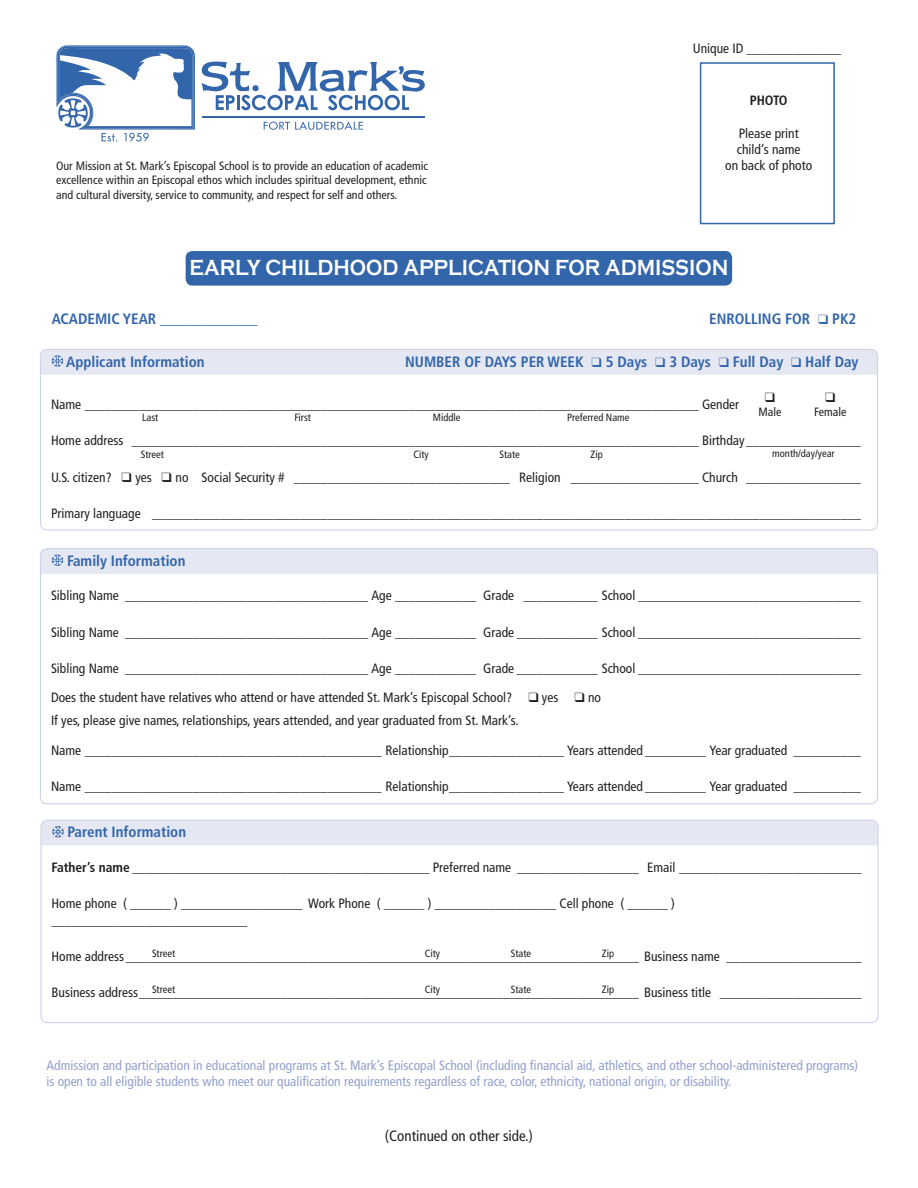
<style>
.page{position:relative;width:918px;height:1188px;background:#fff}
.page>*{position:absolute;margin:0;border:0;box-sizing:border-box;transform-origin:0 0}
.t1{font:700 22.5px "Copperplate Gothic";color:#fff;scale:.85 1}
.t2{font:700 condensed 15px "Frutiger";color:#3265aa}
.t3{font:condensed 15px "Frutiger";color:#231f20}
.t4{font:condensed 13.5px/16.2px "Frutiger";color:#231f20}
.t5{font:condensed 13.5px/16.2px "Frutiger";color:#92a1ce}
.t6{font:700 condensed 13.5px "Frutiger";letter-spacing:-.02em;color:#231f20}
.t7{font:condensed 12px/14.4px "Frutiger";color:#231f20}
.t8{font:condensed 10.5px "Frutiger";color:#231f20}
.s1{font-weight:700}
</style>
<div class="page">
<div style="left:186px;top:251px;width:546px;height:35px;background:#3265aa;border-radius:7px"></div>
<svg style="left:202px;top:61px;width:223px;height:49px"></svg>
<svg style="left:264px;top:121px;width:99px;height:9px"></svg>
<svg style="left:56px;top:45px;width:139px;height:97px"></svg>
<hr style="left:203px;top:116px;width:222px;height:1px;background:#3265aa">
<div style="left:700px;top:62px;width:135px;height:162px;border:2px solid #3265aa"></div>
<div style="left:40px;top:349px;width:837px;height:26px;background:#e5e8f3"></div>
<div style="left:41px;top:549px;width:836px;height:25px;background:#e5e8f3"></div>
<div style="left:40px;top:349px;width:838px;height:182px;border:1px solid #ced3e8;border-radius:7px"></div>
<div style="left:40px;top:548px;width:838px;height:256px;border:1px solid #ced3e8;border-radius:7px"></div>
<div style="left:42px;top:821px;width:836px;height:25px;background:#e5e8f3"></div>
<div style="left:40px;top:820px;width:839px;height:203px;border:1px solid #ced3e8;border-radius:7px"></div>
<p class="t4" style="left:693px;top:40px;width:150px">Unique ID ______________</p>
<p class="t6" style="left:750px;top:92px;width:40px">PHOTO</p>
<p class="t4" style="left:737px;top:125px;width:65px">Please print child’s name</p>
<p class="t7" style="left:56px;top:159px;width:373px">Our Mission at St. Mark’s Episcopal School is to provide an education of academic</p>
<p class="t4" style="left:725px;top:157px;width:88px">on back of photo</p>
<p class="t7" style="left:56px;top:173px;width:372px">excellence within an Episcopal ethos which includes spiritual development, ethnic and cultural diversity, service to community, and respect for self and others.</p>
<p class="t1" style="left:190px;top:255px;width:635px">EARLY CHILDHOOD APPLICATION FOR ADMISSION</p>
<p class="t2" style="left:52px;top:310px;width:207px">ACADEMIC YEAR _____________</p>
<p class="t2" style="left:709px;top:310px;width:149px">ENROLLING FOR ❑ PK2</p>
<p class="t2" style="left:66px;top:352px;width:140px">Applicant Information</p>
<p class="t2" style="left:405px;top:352px;width:455px">NUMBER OF DAYS PER WEEK ❑ 5 Days ❑ 3 Days ❑ Full Day ❑ Half Day</p>
<p class="t4" style="left:51px;top:396px;width:690px">Name ___________________________________________________________________________________________ Gender</p>
<p class="t4" style="left:51px;top:433px;width:812px">Home address ____________________________________________________________________________________ Birthday_________________</p>
<p class="t4" style="left:51px;top:469px;width:812px">U.S. citizen? ❑ yes ❑ no Social Security # ________________________________ Religion ___________________ Church _________________</p>
<p class="t4" style="left:51px;top:506px;width:811px">Primary language _________________________________________________________________________________________________________</p>
<p class="t7" style="left:758px;top:404px;width:24px">Male</p>
<p class="t7" style="left:814px;top:404px;width:34px">Female</p>
<p class="t8" style="left:142px;top:411px;width:18px">Last</p>
<p class="t8" style="left:294px;top:411px;width:18px">First</p>
<p class="t8" style="left:433px;top:411px;width:29px">Middle</p>
<p class="t8" style="left:567px;top:411px;width:64px">Preferred Name</p>
<p class="t8" style="left:141px;top:448px;width:25px">Street</p>
<p class="t8" style="left:414px;top:448px;width:17px">City</p>
<p class="t8" style="left:500px;top:448px;width:22px">State</p>
<p class="t8" style="left:591px;top:448px;width:14px">Zip</p>
<p class="t8" style="left:772px;top:447px;width:64px">month/day/year</p>
<p class="t2" style="left:67px;top:552px;width:120px">Family Information</p>
<p class="t4" style="left:51px;top:588px;width:812px">Sibling Name ____________________________________ Age ____________ Grade ___________ School _________________________________</p>
<p class="t4" style="left:51px;top:624px;width:812px">Sibling Name ____________________________________ Age ____________ Grade ____________ School _________________________________</p>
<p class="t4" style="left:51px;top:660px;width:812px">Sibling Name ____________________________________ Age ____________ Grade ____________ School _________________________________</p>
<p class="t4" style="left:51px;top:690px;width:552px">Does the student have relatives who attend or have attended St. Mark’s Episcopal School? ❑ yes ❑ no</p>
<p class="t4" style="left:51px;top:713px;width:469px">If yes, please give names, relationships, years attended, and year graduated from St. Mark’s.</p>
<p class="t4" style="left:51px;top:742px;width:811px">Name ____________________________________________ Relationship_________________ Years attended _________ Year graduated __________</p>
<p class="t4" style="left:51px;top:779px;width:811px">Name ____________________________________________ Relationship_________________ Years attended _________ Year graduated __________</p>
<p class="t2" style="left:68px;top:823px;width:120px">Parent Information</p>
<p class="t4" style="left:52px;top:859px;width:811px"><span class="s1">Father’s name</span> ____________________________________________ Preferred name __________________ Email ___________________________</p>
<p class="t4" style="left:52px;top:896px;width:625px">Home phone ( ______ ) __________________ Work Phone ( ______ ) __________________ Cell phone ( ______ ) _____________________________</p>
<p class="t4" style="left:52px;top:948px;width:811px">Home address ____________________________________________________________________________ Business name ____________________</p>
<p class="t4" style="left:52px;top:985px;width:811px">Business address__________________________________________________________________________ Business title _____________________</p>
<p class="t8" style="left:152px;top:947px;width:25px">Street</p>
<p class="t8" style="left:425px;top:947px;width:17px">City</p>
<p class="t8" style="left:511px;top:947px;width:22px">State</p>
<p class="t8" style="left:602px;top:947px;width:14px">Zip</p>
<p class="t8" style="left:152px;top:983px;width:25px">Street</p>
<p class="t8" style="left:425px;top:983px;width:17px">City</p>
<p class="t8" style="left:511px;top:983px;width:22px">State</p>
<p class="t8" style="left:602px;top:983px;width:14px">Zip</p>
<p class="t5" style="left:46px;top:1057px;width:813px">Admission and participation in educational programs at St. Mark’s Episcopal School (including financial aid, athletics, and other school-administered programs) is open to all eligible students who meet our qualification requirements regardless of race, color, ethnicity, national origin, or disability.</p>
<p class="t3" style="left:385px;top:1127px;width:150px">(Continued on other side.)</p>
</div>
